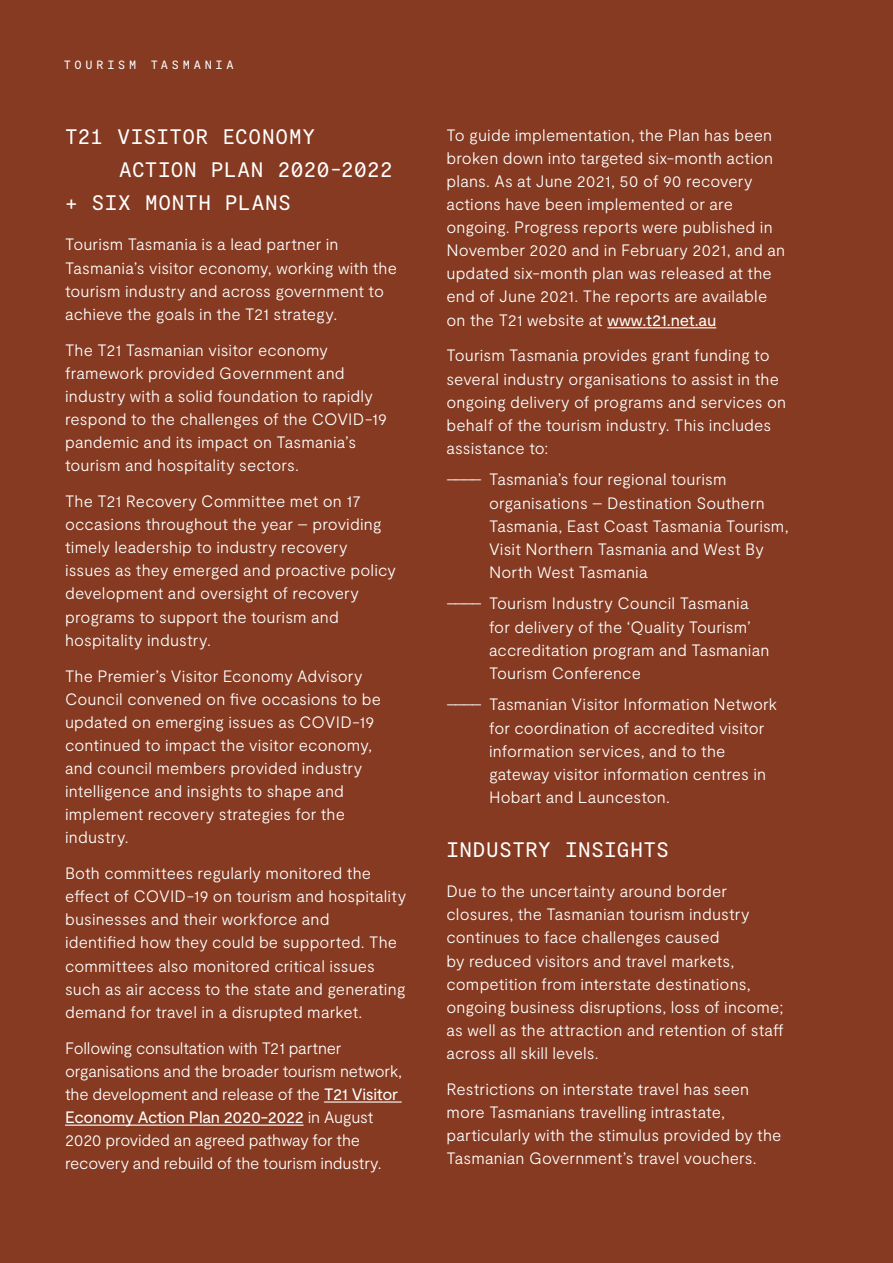
<style>
.page{position:relative;width:893px;height:1263px;background:#853a21}
.page>*{position:absolute;margin:0;border:0;box-sizing:border-box;transform-origin:0 0}
.t1{font:21px "Moderat Mono Regular";letter-spacing:.025em;color:#fff}
.t2{font:300 16.5px/23.1px "Moderat";letter-spacing:.01em;color:#fff}
.t3{font:300 16.5px/23.1px "Moderat";letter-spacing:-.01em;color:#fff}
.t4{font:12px "Moderat Mono Regular";letter-spacing:.31em;color:#fff}
.s1{font-weight:400}
</style>
<div class="page">
<hr style="left:324px;top:1101px;width:78px;height:1px;background:#fff">
<hr style="left:65px;top:1124px;width:239px;height:2px;background:#fff">
<hr style="left:607px;top:327px;width:109px;height:1px;background:#fff">
<p class="t4" style="left:64px;top:58px;width:171px">TOURISM TASMANIA</p>
<p class="t1" style="left:65px;top:125px;width:251px">T21 VISITOR ECONOMY</p>
<p class="t1" style="left:119px;top:158px;width:275px">ACTION PLAN 2020-2022</p>
<p class="t1" style="left:65px;top:191px;width:227px">+ SIX MONTH PLANS</p>
<p class="t2" style="left:65px;top:233px;width:333px">Tourism Tasmania is a lead partner in Tasmania’s visitor economy, working with the tourism industry and across government to achieve the goals in the T21 strategy.</p>
<p class="t2" style="left:65px;top:339px;width:323px">The T21 Tasmanian visitor economy framework provided Government and industry with a solid foundation to rapidly respond to the challenges of the COVID-19 pandemic and its impact on Tasmania’s tourism and hospitality sectors.</p>
<p class="t2" style="left:65px;top:490px;width:332px">The T21 Recovery Committee met on 17 occasions throughout the year – providing timely leadership to industry recovery issues as they emerged and proactive policy development and oversight of recovery programs to support the tourism and hospitality industry.</p>
<p class="t2" style="left:65px;top:664px;width:318px">The Premier’s Visitor Economy Advisory Council convened on five occasions to be updated on emerging issues as COVID-19 continued to impact the visitor economy, and council members provided industry intelligence and insights to shape and implement recovery strategies for the industry.</p>
<p class="t2" style="left:65px;top:862px;width:342px">Both committees regularly monitored the effect of COVID-19 on tourism and hospitality businesses and their workforce and<br>identified how they could be supported. The committees also monitored critical issues such as air access to the state and generating demand for travel in a disrupted market.</p>
<p class="t3" style="left:65px;top:1036px;width:339px">Following consultation with T21 partner organisations and the broader tourism network, the development and release of the <span class="s1">T21 Visitor Economy Action Plan 2020-2022</span> in August 2020 provided an agreed pathway for the recovery and rebuild of the tourism industry.</p>
<p class="t2" style="left:446px;top:124px;width:340px">To guide implementation, the Plan has been broken down into targeted six-month action plans. As at June 2021, 50 of 90 recovery actions have been implemented or are ongoing. Progress reports were published in November 2020 and in February 2021, and an updated six-month plan was released at the end of June 2021. The reports are available on the T21 website at <span class="s1">www.t21.net.au</span></p>
<p class="t2" style="left:446px;top:344px;width:341px">Tourism Tasmania provides grant funding to several industry organisations to assist in the ongoing delivery of programs and services on behalf of the tourism industry. This includes assistance to:</p>
<p class="t2" style="left:489px;top:468px;width:301px;text-indent:-43px">–––– Tasmania’s four regional tourism organisations – Destination Southern Tasmania, East Coast Tasmania Tourism, Visit Northern Tasmania and West By North West Tasmania</p>
<p class="t2" style="left:489px;top:592px;width:282px;text-indent:-43px">–––– Tourism Industry Council Tasmania for delivery of the ‘Quality Tourism’ accreditation program and Tasmanian Tourism Conference</p>
<p class="t2" style="left:489px;top:693px;width:289px;text-indent:-43px">–––– Tasmanian Visitor Information Network for coordination of accredited visitor information services, and to the gateway visitor information centres in Hobart and Launceston.</p>
<p class="t1" style="left:446px;top:837px;width:224px">INDUSTRY INSIGHTS</p>
<p class="t2" style="left:446px;top:880px;width:339px">Due to the uncertainty around border closures, the Tasmanian tourism industry continues to face challenges caused<br>by reduced visitors and travel markets, competition from interstate destinations, ongoing business disruptions, loss of income; as well as the attraction and retention of staff across all skill levels.</p>
<p class="t2" style="left:446px;top:1078px;width:336px">Restrictions on interstate travel has seen more Tasmanians travelling intrastate, particularly with the stimulus provided by the Tasmanian Government’s travel vouchers.</p>
</div>
